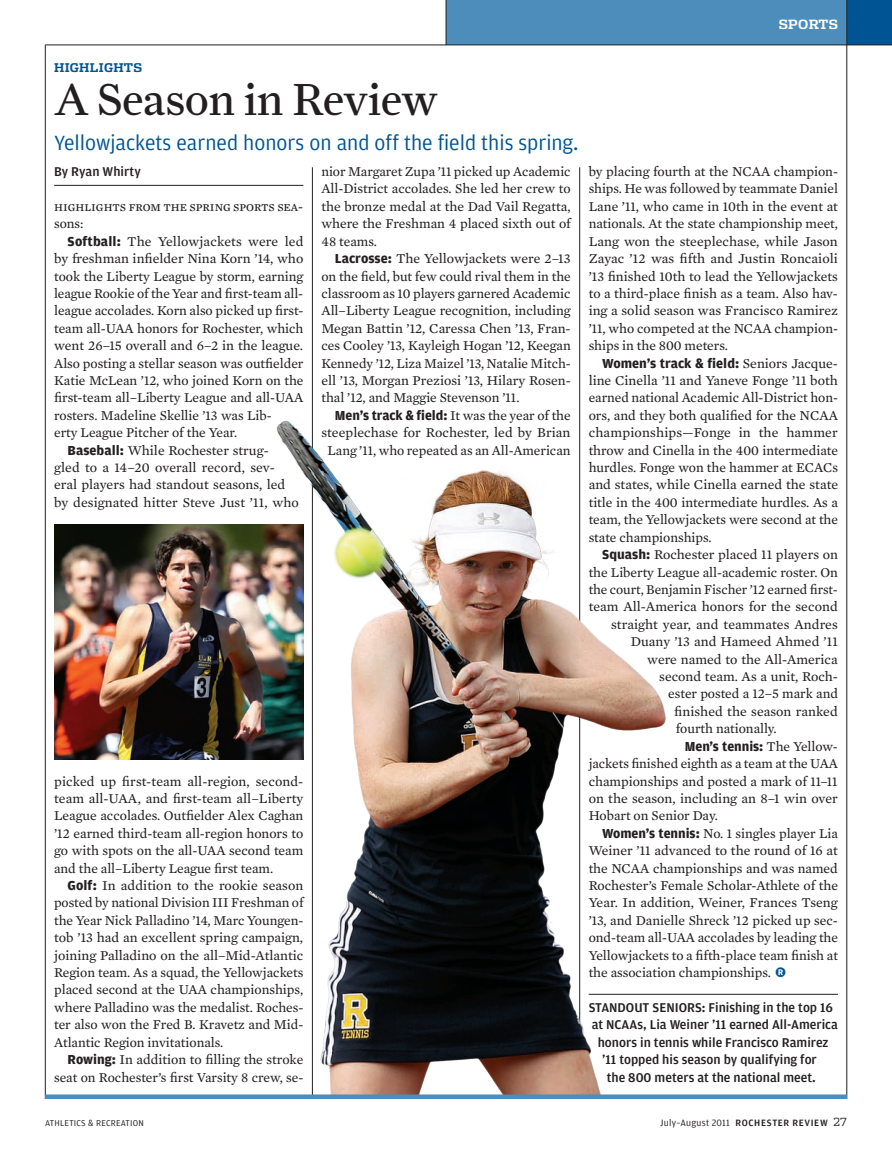
<style>
.page{position:relative;width:892px;height:1162px;background:#fff}
.page>*{position:absolute;margin:0;border:0;box-sizing:border-box;transform-origin:0 0}
.t1{font:45px "Farnham Display";color:#231f20}
.t2{font:21.75px "Amplitude";color:#015494}
.t3{font:13.8px/17.4px "Mercury Text G2";color:#231f20;text-align:justify}
.t4{font:700 13.8px "Amplitude";color:#231f20}
.t5{font:500 13.5px/17.4px "Amplitude";color:#231f20;text-align:center}
.t6{font:700 12.75px "Dispatch";letter-spacing:.025em;color:#fff}
.t7{font:700 12px "Dispatch";letter-spacing:.025em;color:#015494}
.t8{font:9.75px "Amplitude";letter-spacing:.025em;color:#231f20}
.t9{font:9px "Amplitude";letter-spacing:.025em;color:#231f20}
.s1{font-family:"Amplitude";font-weight:700}
.s2{font-family:"Mercury Text G2";font-weight:400}
.s3{font-weight:500}
.s4{font-family:"Dispatch";font-weight:300;font-size:11.25px}
</style>
<div class="page">
<hr style="left:579px;top:167px;width:1px;height:931px;background:#231f20">
<hr style="left:312px;top:167px;width:1px;height:931px;background:#231f20">
<img style="left:267px;top:411px;width:407px;height:683px">
<div style="left:446px;top:0;width:400px;height:45px;background:#4c8dbc"></div>
<div style="left:846px;top:0;width:45px;height:45px;background:#015494"></div>
<hr style="left:45px;top:45px;width:1px;height:1053px;background:#231f20">
<hr style="left:846px;top:0;width:1px;height:1098px;background:#231f20">
<hr style="left:45px;top:45px;width:846px;height:1px;background:#231f20">
<hr style="left:445px;top:0;width:1px;height:45px;background:#231f20">
<svg style="left:45px;top:1094px;width:801px;height:4px;background:#5f97bf"></svg>
<hr style="left:54px;top:185px;width:249px;height:1px;background:#231f20">
<img style="left:54px;top:524px;width:249px;height:235px">
<hr style="left:588px;top:993px;width:249px;height:1px;background:#231f20">
<p class="t6" style="left:778px;top:15px;width:60px">SPORTS</p>
<p class="t7" style="left:54px;top:59px;width:88px">HIGHLIGHTS</p>
<h1 class="t1" style="left:54px;top:73px;width:385px">A Season in Review</h1>
<h2 class="t2" style="left:54px;top:130px;width:525px">Yellowjackets earned honors on and off the field this spring.</h2>
<p class="t5" style="left:54px;top:163px;width:88px">By Ryan Whirty</p>
<p class="t3" style="left:54px;top:197px;width:250px">Highlights from the spring sports sea&shy;sons:</p>
<p class="t3" style="left:68px;top:231px;width:237px"><span class="s1">Softball:</span> The Yellowjackets were led</p>
<p class="t3" style="left:54px;top:249px;width:250px">by freshman infielder Nina Korn ’14, who</p>
<p class="t3" style="left:54px;top:266px;width:251px">took the Liberty League by storm, earning</p>
<p class="t3" style="left:54px;top:284px;width:250px">league Rookie of the Year and first-team all-</p>
<p class="t3" style="left:54px;top:301px;width:251px">league accolades. Korn also picked up first-</p>
<p class="t3" style="left:54px;top:318px;width:251px">team all-UAA honors for Rochester, which</p>
<p class="t3" style="left:54px;top:336px;width:250px">went 26–15 overall and 6–2 in the league.</p>
<p class="t3" style="left:54px;top:353px;width:251px">Also posting a stellar season was outfielder</p>
<p class="t3" style="left:54px;top:371px;width:251px">Katie McLean ’12, who joined Korn on the</p>
<p class="t3" style="left:54px;top:388px;width:250px">first-team all–Liberty League and all-UAA</p>
<p class="t3" style="left:54px;top:405px;width:219px">rosters. Madeline Skellie ’13 was Lib-</p>
<p class="t3" style="left:54px;top:423px;width:184px">erty League Pitcher of the Year.</p>
<p class="t3" style="left:68px;top:440px;width:203px"><span class="s1">Baseball:</span> While Rochester strug-</p>
<p class="t3" style="left:54px;top:458px;width:222px">gled to a 14–20 overall record, sev-</p>
<p class="t3" style="left:54px;top:475px;width:232px">eral players had standout seasons, led</p>
<p class="t3" style="left:54px;top:492px;width:246px">by designated hitter Steve Just ’11, who</p>
<p class="t3" style="left:321px;top:162px;width:252px">nior Margaret Zupa ’11 picked up Academic All-District accolades. She led her crew to the bronze medal at the Dad Vail Regatta, where the Freshman 4 placed sixth out of 48 teams.</p>
<p class="t3" style="left:321px;top:249px;width:251px;text-indent:14px"><span class="s1">Lacrosse:</span> The Yellowjackets were 2–13 on the field, but few could rival them in the classroom as 10 players garnered Academic All–Liberty League recognition, including Megan Battin ’12, Caressa Chen ’13, Fran&shy;ces Cooley ’13, Kayleigh Hogan ’12, Keegan Kennedy ’12, Liza Maizel ’13, Natalie Mitch&shy;ell ’13, Morgan Preziosi ’13, Hilary Rosen&shy;thal ’12, and Maggie Stevenson ’11.</p>
<p class="t4" style="left:335px;top:407px;width:237px">Men’s track &amp; field: <span class="s2">It was the year of the</span></p>
<p class="t3" style="left:321px;top:423px;width:250px;text-align:center">steeplechase for Rochester, led by Brian<br>Lang ’11, who repeated as an All-American</p>
<p class="t3" style="left:54px;top:771px;width:251px">picked up first-team all-region, second&shy;team all-UAA, and first-team all–Liberty League accolades. Outfielder Alex Caghan ’12 earned third-team all-region honors to go with spots on the all-UAA second team and the all–Liberty League first team.</p>
<p class="t3" style="left:54px;top:875px;width:252px;text-indent:14px"><span class="s1">Golf:</span> In addition to the rookie season posted by national Division III Freshman of the Year Nick Palladino ’14, Marc Youngen&shy;tob ’13 had an excellent spring campaign, joining Palladino on the all–Mid-Atlantic Region team. As a squad, the Yellowjackets placed second at the UAA championships, where Palladino was the medalist. Roches&shy;ter also won the Fred B. Kravetz and Mid-Atlantic Region invitationals.</p>
<p class="t3" style="left:54px;top:1049px;width:251px;text-align:right"><span class="s1">Rowing:</span> In addition to filling the stroke seat on Rochester’s first Varsity 8 crew, se-</p>
<p class="t3" style="left:588px;top:162px;width:251px">by placing fourth at the NCAA champion&shy;ships. He was followed by teammate Daniel Lane ’11, who came in 10th in the event at nationals. At the state championship meet, Lang won the steeplechase, while Jason Zayac ’12 was fifth and Justin Roncaioli ’13 finished 10th to lead the Yellowjackets to a third-place finish as a team. Also hav&shy;ing a solid season was Francisco Ramirez ’11, who competed at the NCAA champion&shy;ships in the 800 meters.</p>
<p class="t4" style="left:602px;top:355px;width:237px">Women’s track &amp; field: <span class="s2">Seniors Jacque-</span></p>
<p class="t3" style="left:588px;top:371px;width:251px">line Cinella ’11 and Yaneve Fonge ’11 both earned national Academic All-District hon&shy;ors, and they both qualified for the NCAA championships—Fonge in the hammer throw and Cinella in the 400 intermediate hurdles. Fonge won the hammer at ECACs and states, while Cinella earned the state title in the 400 intermediate hurdles. As a team, the Yellowjackets were second at the state championships.</p>
<p class="t3" style="left:602px;top:545px;width:237px"><span class="s1">Squash:</span> Rochester placed 11 players on</p>
<p class="t3" style="left:588px;top:562px;width:251px">the Liberty League all-academic roster. On</p>
<p class="t3" style="left:588px;top:579px;width:250px">the court, Benjamin Fischer ’12 earned first-</p>
<p class="t3" style="left:588px;top:597px;width:250px">team All-America honors for the second</p>
<p class="t3" style="left:611px;top:614px;width:228px">straight year, and teammates Andres</p>
<p class="t3" style="left:630px;top:632px;width:208px">Duany ’13 and Hameed Ahmed ’11</p>
<p class="t3" style="left:647px;top:649px;width:192px">were named to the All-America</p>
<p class="t3" style="left:659px;top:666px;width:180px">second team. As a unit, Roch-</p>
<p class="t3" style="left:668px;top:684px;width:171px">ester posted a 12–5 mark and</p>
<p class="t3" style="left:674px;top:701px;width:165px">finished the season ranked</p>
<p class="t3" style="left:675px;top:719px;width:102px">fourth nationally.</p>
<p class="t4" style="left:684px;top:738px;width:155px">Men’s tennis: <span class="s2">The Yellow-</span></p>
<p class="t3" style="left:588px;top:753px;width:251px">jackets finished eighth as a team at the UAA championships and posted a mark of 11–11 on the season, including an 8–1 win over Hobart on Senior Day.</p>
<p class="t3" style="left:588px;top:823px;width:251px;text-indent:13px"><span class="s1">Women’s tennis:</span> No. 1 singles player Lia Weiner ’11 advanced to the round of 16 at the NCAA championships and was named Rochester’s Female Scholar-Athlete of the Year. In addition, Weiner, Frances Tseng ’13, and Danielle Shreck ’12 picked up sec&shy;ond-team all-UAA accolades by leading the Yellowjackets to a fifth-place team finish at the association championships.</p>
<p class="t5" style="left:588px;top:998px;width:250px">STANDOUT SENIORS: Finishing in the top 16 at NCAAs, Lia Weiner ’11 earned All-America honors in tennis while Francisco Ramirez<br>’11 topped his season by qualifying for<br>the 800 meters at the national meet.</p>
<p class="t9" style="left:45px;top:1117px;width:100px">Athletics &amp; Recreation</p>
<p class="t8" style="left:660px;top:1116px;width:188px">July–August 2011 <span class="s3">ROCHESTER REVIEW</span> <span class="s4">27</span></p>
</div>
